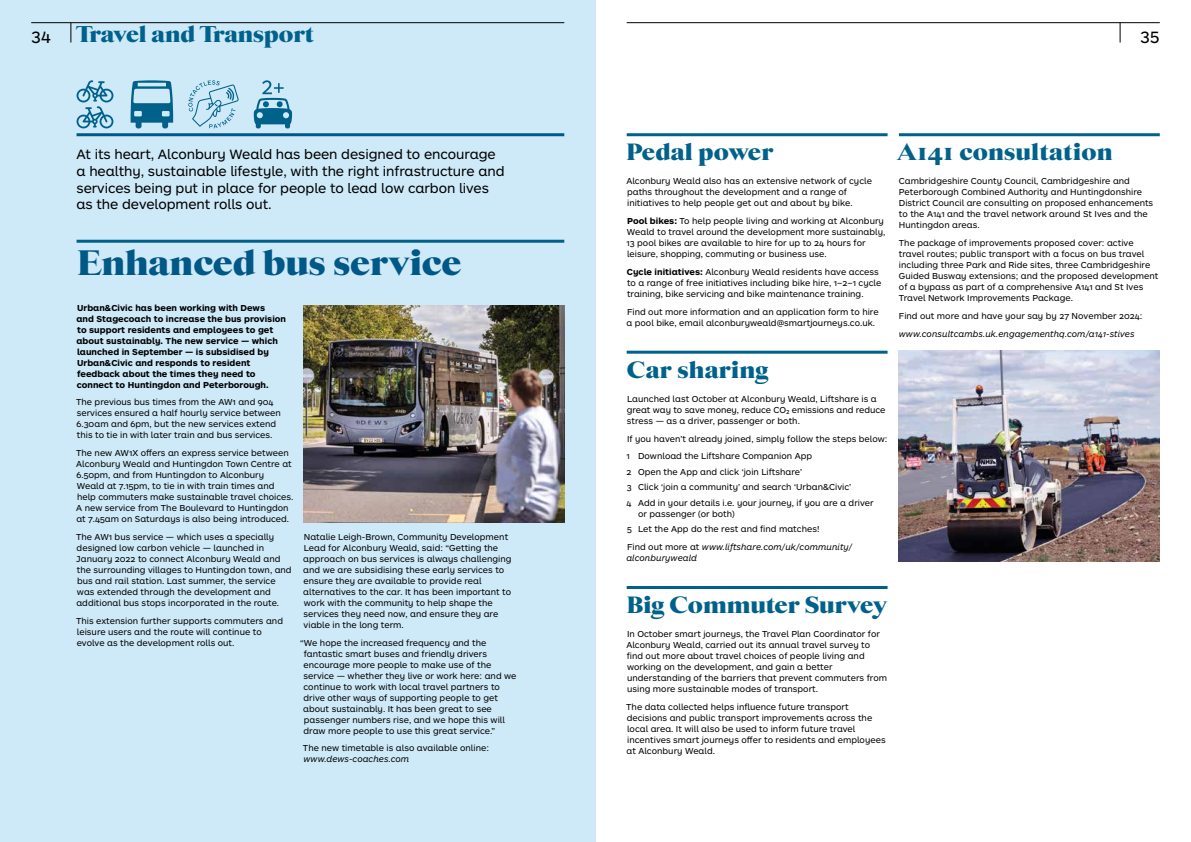
<style>
.page{position:relative;width:1191px;height:842px;background:#fff}
.page>*{position:absolute;margin:0;border:0;box-sizing:border-box;transform-origin:0 0}
.t1{font:900 36px "Starling";color:#00618b}
.t2{font:900 24px "Starling";letter-spacing:.01em;color:#00618b}
.t3{font:900 23.2px "Starling";color:#00618b}
.t4{font:17px "ARS Maquette Pro";color:#000}
.t5{font:14px/16.8px "ARS Maquette Pro";letter-spacing:-.005em;color:#000}
.t6{font:9px/11px "ARS Maquette Pro";color:#000}
.t7{font:700 9px/11px "ARS Maquette Pro";color:#000}
.t8{font:italic 9px/11px "ARS Maquette Pro";color:#000}
.s1{font-family:"ARS Maquette Pro";font-weight:400;font-size:17px;color:#000}
.s2{font-weight:700}
.s3{font-style:normal}
</style>
<div class="page">
<div style="left:0;top:0;width:595px;height:842px;background:#cee9f8"></div>
<svg style="left:131px;top:80px;width:42px;height:48px"></svg>
<svg style="left:254px;top:80px;width:38px;height:48px"></svg>
<hr style="left:77px;top:133px;width:487px;height:3px;background:#00618b">
<svg style="left:188px;top:80px;width:51px;height:48px"></svg>
<svg style="left:77px;top:80px;width:36px;height:48px"></svg>
<svg style="left:71px;top:24px;width:1px;height:19px"></svg>
<svg style="left:1120px;top:24px;width:1px;height:19px"></svg>
<hr style="left:31px;top:23px;width:533px;height:1px;background:#000">
<hr style="left:626px;top:23px;width:533px;height:1px;background:#000">
<img style="left:303px;top:306px;width:261px;height:216px">
<hr style="left:77px;top:240px;width:487px;height:3px;background:#00618b">
<img style="left:899px;top:351px;width:260px;height:210px">
<hr style="left:626px;top:133px;width:261px;height:3px;background:#00618b">
<hr style="left:899px;top:133px;width:260px;height:3px;background:#00618b">
<hr style="left:626px;top:351px;width:261px;height:3px;background:#00618b">
<hr style="left:626px;top:586px;width:261px;height:3px;background:#00618b">
<h3 class="t3" style="left:31px;top:20px;width:284px"><span class="s1">34</span> Travel and Transport</h3>
<h3 class="t4" style="left:1140px;top:26px;width:21px">35</h3>
<h3 class="t5" style="left:77px;top:145px;width:429px">At its heart, Alconbury Weald has been designed to encourage a healthy, sustainable lifestyle, with the right infrastructure and services being put in place for people to lead low carbon lives as the development rolls out.</h3>
<h1 class="t1" style="left:77px;top:241px;width:386px">Enhanced bus service</h1>
<p class="t7" style="left:76px;top:301px;width:211px">Urban&amp;Civic has been working with Dews<br>and Stagecoach to increase the bus provision to support residents and employees to get about sustainably. The new service — which launched in September — is subsidised by Urban&amp;Civic and responds to resident feedback about the times they need to connect to Huntingdon and Peterborough.</p>
<p class="t6" style="left:76px;top:396px;width:206px">The previous bus times from the AW1 and 904 services ensured a half hourly service between 6.30am and 6pm, but the new services extend this to tie in with later train and bus services.</p>
<p class="t6" style="left:76px;top:447px;width:219px">The new AW1X offers an express service between Alconbury Weald and Huntingdon Town Centre at 6.50pm, and from Huntingdon to Alconbury Weald at 7.15pm, to tie in with train times and help commuters make sustainable travel choices.<br>A new service from The Boulevard to Huntingdon at 7.45am on Saturdays is also being introduced.</p>
<p class="t6" style="left:76px;top:531px;width:217px">The AW1 bus service — which uses a specially designed low carbon vehicle — launched in January 2022 to connect Alconbury Weald and the surrounding villages to Huntingdon town, and bus and rail station. Last summer, the service was extended through the development and additional bus stops incorporated in the route.</p>
<p class="t6" style="left:76px;top:614px;width:208px">This extension further supports commuters and leisure users and the route will continue to evolve as the development rolls out.</p>
<p class="t6" style="left:303px;top:531px;width:210px">Natalie Leigh-Brown, Community Development Lead for Alconbury Weald, said: “Getting the approach on bus services is always challenging and we are subsidising these early services to ensure they are available to provide real alternatives to the car. It has been important to work with the community to help shape the services they need now, and ensure they are viable in the long term.</p>
<p class="t6" style="left:303px;top:636px;width:215px;text-indent:-3px">“We hope the increased frequency and the fantastic smart buses and friendly drivers encourage more people to make use of the service — whether they live or work here: and we continue to work with local travel partners to drive other ways of supporting people to get about sustainably. It has been great to see passenger numbers rise, and we hope this will draw more people to use this great service.”</p>
<p class="t6" style="left:303px;top:742px;width:188px">The new timetable is also available online:</p>
<p class="t8" style="left:303px;top:753px;width:107px">www.dews-coaches.com</p>
<h2 class="t2" style="left:626px;top:137px;width:148px">Pedal power</h2>
<h2 class="t2" style="left:897px;top:137px;width:217px">A141 consultation</h2>
<p class="t6" style="left:899px;top:175px;width:256px">Cambridgeshire County Council, Cambridgeshire and Peterborough Combined Authority and Huntingdonshire District Council are consulting on proposed enhancements to the A141 and the travel network around St Ives and the Huntingdon areas.</p>
<p class="t6" style="left:899px;top:237px;width:261px">The package of improvements proposed cover: active travel routes; public transport with a focus on bus travel including three Park and Ride sites, three Cambridgeshire Guided Busway extensions; and the proposed development of a bypass as part of a comprehensive A141 and St Ives Travel Network Improvements Package.</p>
<p class="t6" style="left:899px;top:310px;width:245px">Find out more and have your say by 27 November 2024:</p>
<p class="t8" style="left:899px;top:327px;width:237px">www.consultcambs.uk.engagementhq.com/a141-stives</p>
<p class="t6" style="left:626px;top:175px;width:247px">Alconbury Weald also has an extensive network of cycle paths throughout the development and a range of initiatives to help people get out and about by bike.</p>
<p class="t6" style="left:626px;top:215px;width:260px"><span class="s2">Pool bikes:</span> To help people living and working at Alconbury Weald to travel around the development more sustainably, 13 pool bikes are available to hire for up to 24 hours for leisure, shopping, commuting or business use.</p>
<p class="t6" style="left:627px;top:266px;width:256px"><span class="s2">Cycle initiatives:</span> Alconbury Weald residents have access to a range of free initiatives including bike hire, 1–2–1 cycle training, bike servicing and bike maintenance training.</p>
<p class="t6" style="left:626px;top:306px;width:254px">Find out more information and an application form to hire a pool bike, email alconburyweald@smartjourneys.co.uk.</p>
<h2 class="t2" style="left:627px;top:355px;width:143px">Car sharing</h2>
<p class="t6" style="left:627px;top:393px;width:260px">Launched last October at Alconbury Weald, Liftshare is a great way to save money, reduce CO₂ emissions and reduce stress — as a driver, passenger or both.</p>
<p class="t6" style="left:626px;top:429px;width:263px;line-height:17.7px">If you haven’t already joined, simply follow the steps below:<br>1 Download the Liftshare Companion App</p>
<p class="t6" style="left:626px;top:463px;width:249px;line-height:15.5px">2 Open the App and click ‘join Liftshare’<br>3 Click ‘join a community’ and search ‘Urban&amp;Civic’<br>4 Add in your details i.e. your journey, if you are a driver</p>
<p class="t6" style="left:627px;top:505px;width:194px;line-height:15.5px;text-indent:11px">or passenger (or both)<br>5 Let the App do the rest and find matches!</p>
<p class="t8" style="left:626px;top:541px;width:227px"><span class="s3">Find out more at</span> www.liftshare.com/uk/community/ alconburyweald</p>
<h2 class="t2" style="left:626px;top:590px;width:263px">Big Commuter Survey</h2>
<p class="t6" style="left:626px;top:628px;width:262px">In October smart journeys, the Travel Plan Coordinator for Alconbury Weald, carried out its annual travel survey to find out more about travel choices of people living and working on the development, and gain a better understanding of the barriers that prevent commuters from using more sustainable modes of transport.</p>
<p class="t6" style="left:626px;top:701px;width:261px">The data collected helps influence future transport decisions and public transport improvements across the local area. It will also be used to inform future travel incentives smart journeys offer to residents and employees at Alconbury Weald.</p>
</div>
